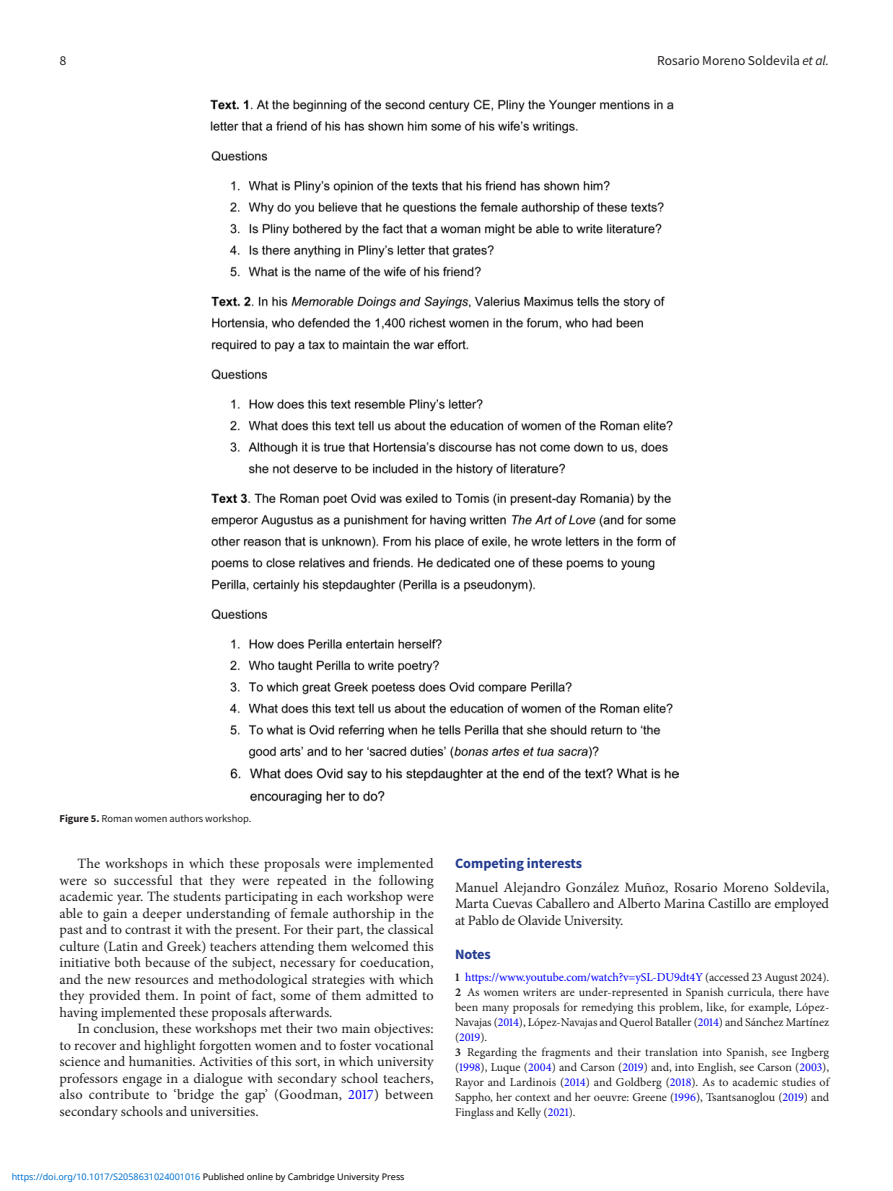
<style>
.page{position:relative;width:893px;height:1191px;background:#fff}
.page>*{position:absolute;margin:0;border:0;box-sizing:border-box;transform-origin:0 0}
.t1{font:14.25px/16.5px "Minion Pro";letter-spacing:-.005em;color:#231f20;text-align:justify}
.t2{font:700 14.25px "Source Sans Pro";color:#243c90}
.t3{font:13.5px "Source Sans Pro";color:#231f20}
.t4{font:12px/15px "Minion Pro";color:#231f20}
.t5{font:10.5px "Source Sans Pro";color:#231f20}
.t6{font:9px "Noto Sans";color:#0172cf}
.s1{font-style:italic}
.s2{font-weight:700}
.s3{color:#00f}
.s4{color:#000}
</style>
<div class="page">
<img style="left:210px;top:99px;width:468px;height:704px">
<p class="t3" style="left:60px;top:51px;width:9px">8</p>
<p class="t3" style="left:657px;top:51px;width:173px">Rosario Moreno Soldevila <span class="s1">et al.</span></p>
<p class="t5" style="left:60px;top:811px;width:193px"><span class="s2">Figure 5.</span> Roman women authors workshop.</p>
<p class="t1" style="left:60px;top:855px;width:376px;text-indent:18px">The workshops in which these proposals were implemented were so successful that they were repeated in the following academic year. The students participating in each workshop were able to gain a deeper understanding of female authorship in the past and to contrast it with the present. For their part, the classical culture (Latin and Greek) teachers attending them welcomed this initiative both because of the subject, necessary for coeducation, and the new resources and methodological strategies with which they provided them. In point of fact, some of them admitted to having implemented these proposals afterwards.</p>
<p class="t1" style="left:60px;top:1020px;width:376px;text-indent:18px">In conclusion, these workshops met their two main objectives: to recover and highlight forgotten women and to foster vocational science and humanities. Activities of this sort, in which university professors engage in a dialogue with secondary school teachers, also contribute to ‘bridge the gap’ (Goodman, <span class="s3">2017</span>) between secondary schools and universities.</p>
<p class="t2" style="left:455px;top:854px;width:129px">Competing interests</p>
<p class="t1" style="left:455px;top:879px;width:376px">Manuel Alejandro González Muñoz, Rosario Moreno Soldevila, Marta Cuevas Caballero and Alberto Marina Castillo are employed at Pablo de Olavide University.</p>
<p class="t2" style="left:455px;top:944px;width:37px">Notes</p>
<p class="t4" style="left:455px;top:969px;width:376px"><span class="s2">1</span> <span class="s3">https://www.youtube.com/watch?v=ySL-DU9dt4Y</span> (accessed 23 August 2024).<br><span class="s2">2</span> As women writers are under-represented in Spanish curricula, there have been many proposals for remedying this problem, like, for example, López-Navajas (<span class="s3">2014</span>), López-Navajas and Querol Bataller (<span class="s3">2014</span>) and Sánchez Martínez (<span class="s3">2019</span>).<br><span class="s2">3</span> Regarding the fragments and their translation into Spanish, see Ingberg (<span class="s3">1998</span>), Luque (<span class="s3">2004</span>) and Carson (<span class="s3">2019</span>) and, into English, see Carson (<span class="s3">2003</span>), Rayor and Lardinois (<span class="s3">2014</span>) and Goldberg (<span class="s3">2018</span>). As to academic studies of Sappho, her context and her oeuvre: Greene (<span class="s3">1996</span>), Tsantsanoglou (<span class="s3">2019</span>) and Finglass and Kelly (<span class="s3">2021</span>).</p>
<p class="t6" style="left:12px;top:1170px;width:394px">https://doi.org/10.1017/S2058631024001016 <span class="s4">Published online by Cambridge University Press</span></p>
</div>
